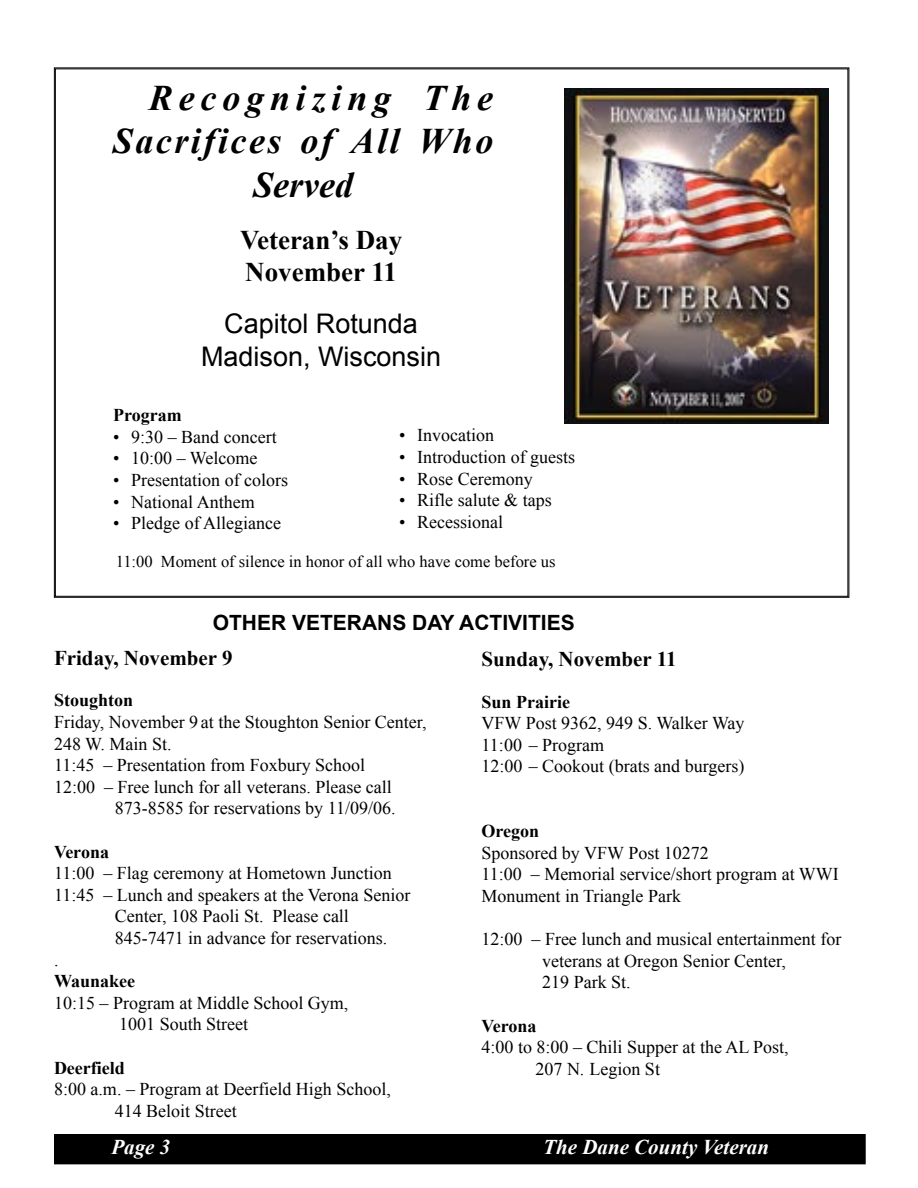
<style>
.page{position:relative;width:918px;height:1188px;background:#fff}
.page>*{position:absolute;margin:0;border:0;box-sizing:border-box;transform-origin:0 0}
.Body_text{font:italic 700 36px "Times New Roman";letter-spacing:.07em;color:#000}
.Body_text-2{font:italic 700 36px "Times New Roman";letter-spacing:.16em;color:#000}
.Body_text-3{font:27px "Arial";color:#000}
.Body_text-4{font:700 27px "Times New Roman";color:#000}
.Heading_1{font:700 21px "Arial";color:#000}
.t1{font:italic 700 21px "Times New Roman";color:#fff}
.Heading_4{font:700 21px "Times New Roman";color:#000}
.Heading_2{font:700 21px "Times New Roman";color:#000}
.Body_Text_Indent_2{font:18px/21.6px "Times New Roman";color:#000;text-align:center}
.Body_text-5{font:18px "Times New Roman";color:#000}
.Body_Text_Indent{font:18px/21.6px "Times New Roman";color:#000}
.Body_Text_Indent_3{font:18px "Times New Roman";color:#000}
.Heading_1-2{font:700 18px "Times New Roman";color:#000}
.Heading_2-2{font:700 18px "Times New Roman";color:#000}
.Body_text-6{font:700 18px "Times New Roman";color:#000}
.Heading_5{font:700 18px "Times New Roman";color:#000}
.Body_text-7{font:16.5px "Times New Roman";color:#000}
</style>
<div class="page">
<div style="left:55px;top:1135px;width:810px;height:29px;background:#000"></div>
<div style="left:54px;top:1134px;width:812px;height:30px;border:2px solid #000"></div>
<svg style="left:54px;top:67px;width:796px;height:531px"></svg>
<img style="left:565px;top:88px;width:263px;height:335px">
<p class="Body_text-2" style="left:149px;top:73px;width:346px">Recognizing The</p>
<p class="Body_text" style="left:113px;top:116px;width:382px">Sacrifices of All Who</p>
<p class="Body_text" style="left:253px;top:160px;width:101px">Served</p>
<p class="Body_text-4" style="left:240px;top:221px;width:164px">Veteran’s Day</p>
<p class="Body_text-4" style="left:245px;top:254px;width:153px">November 11</p>
<p class="Body_text-3" style="left:224px;top:306px;width:195px">Capitol Rotunda</p>
<p class="Body_text-3" style="left:201px;top:339px;width:242px">Madison, Wisconsin</p>
<p class="Body_text-6" style="left:113px;top:403px;width:70px">Program</p>
<p class="Body_text-5" style="left:113px;top:425px;width:165px">• 9:30 – Band concert</p>
<p class="Body_text-5" style="left:113px;top:446px;width:146px">• 10:00 – Welcome</p>
<p class="Body_text-5" style="left:113px;top:468px;width:176px">• Presentation of colors</p>
<p class="Body_text-5" style="left:113px;top:489px;width:143px">• National Anthem</p>
<p class="Body_text-5" style="left:113px;top:511px;width:169px">• Pledge of Allegiance</p>
<p class="Body_text-5" style="left:399px;top:423px;width:96px">• Invocation</p>
<p class="Body_text-5" style="left:399px;top:445px;width:177px">• Introduction of guests</p>
<p class="Body_text-5" style="left:399px;top:466px;width:135px">• Rose Ceremony</p>
<p class="Body_text-5" style="left:399px;top:488px;width:154px">• Rifle salute &amp; taps</p>
<p class="Body_text-5" style="left:399px;top:510px;width:105px">• Recessional</p>
<p class="Body_text-7" style="left:116px;top:551px;width:441px">11:00 Moment of silence in honor of all who have come before us</p>
<p class="Heading_1" style="left:213px;top:609px;width:364px">OTHER VETERANS DAY ACTIVITIES</p>
<p class="Heading_2" style="left:54px;top:643px;width:180px">Friday, November 9</p>
<p class="Heading_1-2" style="left:54px;top:688px;width:81px">Stoughton</p>
<p class="Body_Text_Indent_2" style="left:54px;top:711px;width:374px;text-align:left">Friday, November 9 at the Stoughton Senior Center,<br>248 W. Main St.</p>
<p class="Body_Text_Indent_2" style="left:54px;top:754px;width:313px">11:45 – Presentation from Foxbury School</p>
<p class="Body_Text_Indent_2" style="left:54px;top:776px;width:339px">12:00 – Free lunch for all veterans. Please call</p>
<p class="Body_Text_Indent_2" style="left:115px;top:797px;width:282px">873-8585 for reservations by 11/09/06.</p>
<p class="Heading_1-2" style="left:54px;top:839px;width:57px">Verona</p>
<p class="Body_Text_Indent_2" style="left:54px;top:862px;width:339px">11:00 – Flag ceremony at Hometown Junction</p>
<p class="Body_Text_Indent_2" style="left:54px;top:884px;width:358px">11:45 – Lunch and speakers at the Verona Senior<br>Center, 108 Paoli St. Please call</p>
<p class="Body_Text_Indent_2" style="left:115px;top:927px;width:274px">845-7471 in advance for reservations.</p>
<p class="Body_Text_Indent_2" style="left:54px;top:949px;width:6px">.</p>
<p class="Heading_2-2" style="left:54px;top:969px;width:83px">Waunakee</p>
<p class="Body_Text_Indent_2" style="left:54px;top:992px;width:296px">10:15 – Program at Middle School Gym,</p>
<p class="Body_Text_Indent_2" style="left:119px;top:1013px;width:131px">1001 South Street</p>
<p class="Heading_2-2" style="left:54px;top:1055px;width:72px">Deerfield</p>
<p class="Body_Text_Indent_2" style="left:54px;top:1078px;width:338px">8:00 a.m. – Program at Deerfield High School,</p>
<p class="Body_Text_Indent_2" style="left:115px;top:1100px;width:124px">414 Beloit Street</p>
<p class="Heading_4" style="left:482px;top:645px;width:197px">Sunday, November 11</p>
<p class="Heading_1-2" style="left:482px;top:689px;width:90px">Sun Prairie</p>
<p class="Body_Text_Indent_2" style="left:482px;top:712px;width:265px">VFW Post 9362, 949 S. Walker Way</p>
<p class="Body_Text_Indent_2" style="left:482px;top:734px;width:124px">11:00 – Program</p>
<p class="Body_Text_Indent_2" style="left:482px;top:755px;width:264px">12:00 – Cookout (brats and burgers)</p>
<p class="Heading_1-2" style="left:482px;top:819px;width:59px">Oregon</p>
<p class="Body_Text_Indent_2" style="left:482px;top:842px;width:229px">Sponsored by VFW Post 10272</p>
<p class="Body_Text_Indent" style="left:482px;top:863px;width:359px">11:00 – Memorial service/short program at WWI<br>Monument in Triangle Park</p>
<p class="Body_Text_Indent_2" style="left:482px;top:928px;width:361px">12:00 – Free lunch and musical entertainment for veterans at Oregon Senior Center,</p>
<p class="Body_Text_Indent_2" style="left:542px;top:971px;width:90px">219 Park St.</p>
<p class="Heading_5" style="left:482px;top:1013px;width:57px">Verona</p>
<p class="Body_Text_Indent_3" style="left:482px;top:1035px;width:309px">4:00 to 8:00 – Chili Supper at the AL Post,</p>
<p class="Body_Text_Indent_3" style="left:536px;top:1057px;width:126px">207 N. Legion St</p>
<p class="t1" style="left:111px;top:1133px;width:60px">Page 3</p>
<p class="t1" style="left:543px;top:1133px;width:227px">The Dane County Veteran</p>
</div>
